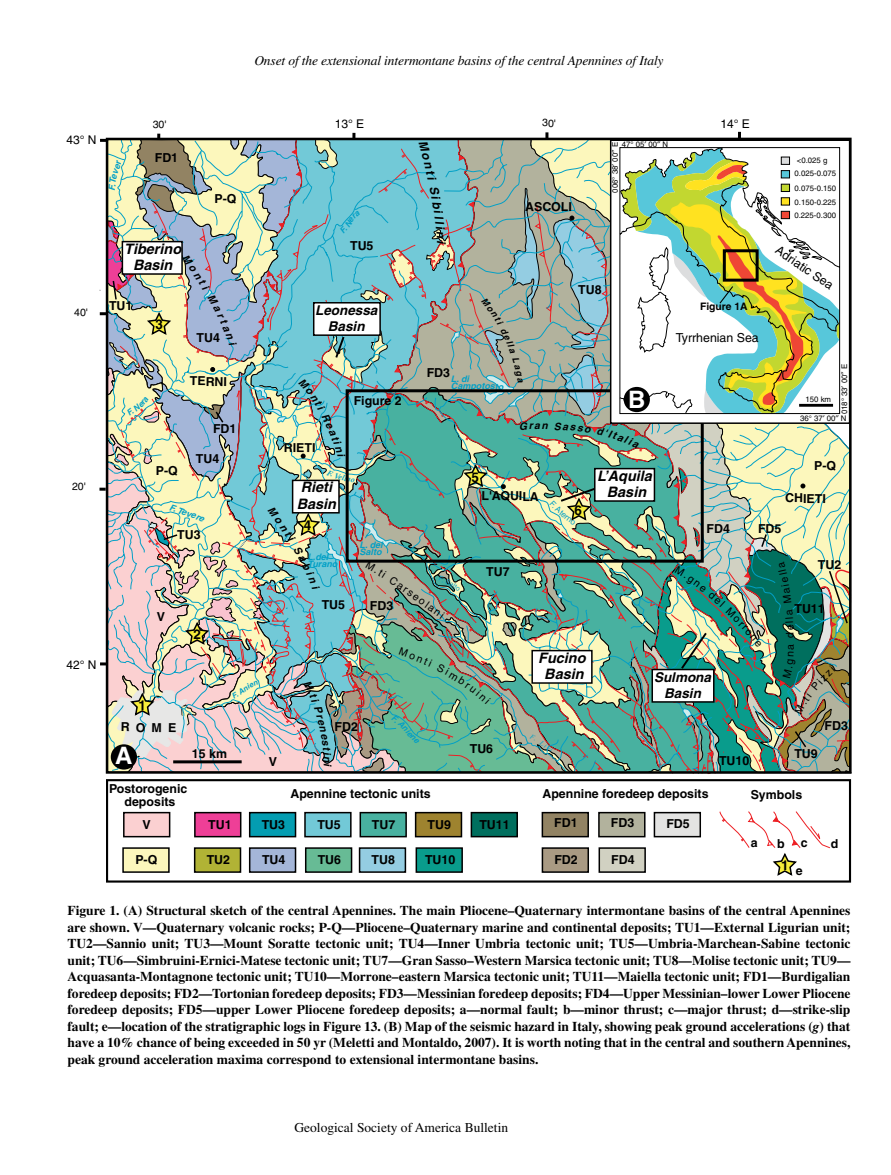
<style>
.page{position:relative;width:891px;height:1175px;background:#fff}
.page>*{position:absolute;margin:0;border:0;box-sizing:border-box;transform-origin:0 0}
.t1{font:700 24px "Helvetica";color:#fff}
.t2{font:italic 700 14.4px/16.5px "Helvetica";color:#000;text-align:center}
.t3{font:700 13.5px/16.5px "Times";color:#000;text-align:justify}
.t4{font:italic 13.5px "Times";letter-spacing:-.01em;color:#000}
.t5{font:13.5px "Times";color:#000}
.t6{font:italic 700 13.5px/16.5px "Helvetica";color:#000;text-align:center}
.t7{font:700 13.5px "Helvetica";color:#000}
.t8{font:700 12.45px/12.5px "Helvetica";color:#000;text-align:center}
.t9{font:12.45px "Helvetica";color:#000}
.t10{font:12px "Helvetica";color:#000}
.t11{font:italic 700 12px "Helvetica";color:#000}
.t12{font:10.5px "Helvetica";color:#000}
.t13{font:700 10.35px "Helvetica";color:#000}
.t14{font:italic 700 10.35px "Helvetica";color:#000}
.t15{font:italic 700 9px/7.1px "Helvetica";color:#02a0c6}
.t16{font:7.8px/14px "Helvetica";color:#000}
.s1{font-style:italic}
.s2{color:#fff}
</style>
<div class="page">
<div style="left:123px;top:812px;width:47px;height:25px;background:#fbd0d1;border:2px solid #000"></div>
<div style="left:122px;top:847px;width:48px;height:25px;background:#fcf7bc;border:2px solid #000"></div>
<div style="left:194px;top:812px;width:47px;height:25px;background:#ee3f97;border:2px solid #000"></div>
<div style="left:194px;top:847px;width:47px;height:25px;background:#b1b335;border:2px solid #000"></div>
<div style="left:249px;top:812px;width:47px;height:25px;background:#049db1;border:2px solid #000"></div>
<div style="left:249px;top:847px;width:47px;height:25px;background:#a4b6d8;border:2px solid #000"></div>
<div style="left:304px;top:812px;width:48px;height:25px;background:#72c9d7;border:2px solid #000"></div>
<div style="left:305px;top:847px;width:47px;height:25px;background:#67bb95;border:2px solid #000"></div>
<div style="left:360px;top:812px;width:47px;height:25px;background:#48b1a0;border:2px solid #000"></div>
<div style="left:359px;top:847px;width:47px;height:25px;background:#94cde2;border:2px solid #000"></div>
<div style="left:416px;top:847px;width:47px;height:25px;background:#099c8c;border:2px solid #000"></div>
<div style="left:471px;top:812px;width:47px;height:25px;background:#006f5e;border:2px solid #000"></div>
<div style="left:106px;top:779px;width:745px;height:103px;border:2px solid #000"></div>
<div style="left:542px;top:812px;width:47px;height:25px;background:#928363;border:2px solid #000"></div>
<div style="left:542px;top:847px;width:47px;height:25px;background:#a99a83;border:2px solid #000"></div>
<div style="left:598px;top:812px;width:48px;height:25px;background:#b2b29d;border:2px solid #000"></div>
<div style="left:599px;top:847px;width:47px;height:25px;background:#d1d1c2;border:2px solid #000"></div>
<div style="left:654px;top:812px;width:47px;height:25px;background:#e3e3e2;border:2px solid #000"></div>
<div style="left:415px;top:812px;width:47px;height:25px;background:#9e832f;border:2px solid #000"></div>
<svg style="left:719px;top:811px;width:111px;height:65px"></svg>
<img style="left:99px;top:131px;width:753px;height:643px">
<p class="t4" style="left:254px;top:53px;width:411px">Onset of the extensional intermontane basins of the central Apennines of Italy</p>
<p class="t10" style="left:66px;top:133px;width:32px">43° N</p>
<p class="t10" style="left:66px;top:657px;width:32px">42° N</p>
<p class="t10" style="left:335px;top:117px;width:31px">13° E</p>
<p class="t10" style="left:720px;top:117px;width:31px">14° E</p>
<p class="t8" style="left:155px;top:151px;width:25px">FD1</p>
<p class="t8" style="left:215px;top:192px;width:24px">P-Q</p>
<p class="t8" style="left:525px;top:200px;width:48px;rotate:1deg">ASCOLI</p>
<p class="t16" style="left:622px;top:137px;width:48px">47° 05 00 N</p>
<p class="t16" style="left:608px;top:193px;width:52px;rotate:-90deg">006° 38 00 E</p>
<p class="t8" style="left:636px;top:143px;width:24px">P-Q</p>
<p class="t16" style="left:795px;top:153px;width:43px">&lt;0.025 g<br>0.025-0.075<br>0.075-0.150<br>0.150-0.225</p>
<p class="t16" style="left:794px;top:208px;width:43px">0.225-0.300</p>
<p class="t2" style="left:124px;top:240px;width:58px">Tiberino<br>Basin</p>
<p class="t8" style="left:350px;top:239px;width:25px">TU5</p>
<p class="t11" style="left:449px;top:240px;width:6px;rotate:90deg">i</p>
<p class="t8" style="left:578px;top:283px;width:25px">TU8</p>
<p class="t9" style="left:781px;top:243px;width:68px;rotate:34deg">Adriatic Sea</p>
<p class="t8" style="left:109px;top:299px;width:25px">TU1</p>
<p class="t7" style="left:155px;top:316px;width:9px">3</p>
<p class="t8" style="left:197px;top:332px;width:25px">TU4</p>
<p class="t6" style="left:315px;top:301px;width:64px">Leonessa<br>Basin</p>
<p class="t13" style="left:700px;top:300px;width:49px">Figure 1A</p>
<p class="t9" style="left:676px;top:330px;width:85px">Tyrrhenian Sea</p>
<p class="t8" style="left:190px;top:374px;width:39px;rotate:1deg">TERNI</p>
<p class="t8" style="left:354px;top:394px;width:50px">Figure 2</p>
<p class="t8" style="left:427px;top:366px;width:25px">FD3</p>
<p class="t15" style="left:451px;top:375px;width:54px;rotate:1deg">L. di<br>Campotosto</p>
<h1 class="t1" style="left:628px;top:384px;width:19px">B</h1>
<p class="t16" style="left:837px;top:414px;width:52px;rotate:-90deg">018° 33 00 E</p>
<p class="t16" style="left:800px;top:411px;width:48px">36° 37 00 N</p>
<p class="t16" style="left:806px;top:392px;width:27px">150 km</p>
<p class="t8" style="left:213px;top:422px;width:25px">FD1</p>
<p class="t14" style="left:534px;top:419px;width:7px">a</p>
<p class="t8" style="left:284px;top:441px;width:33px;rotate:1deg">RIETI</p>
<p class="t8" style="left:196px;top:452px;width:25px">TU4</p>
<p class="t8" style="left:156px;top:464px;width:24px">P-Q</p>
<p class="t8" style="left:814px;top:459px;width:24px">P-Q</p>
<p class="t2" style="left:597px;top:467px;width:56px">L’Aquila<br>Basin</p>
<p class="t7" style="left:472px;top:469px;width:9px">5</p>
<p class="t2" style="left:297px;top:479px;width:41px;text-align:left">Rieti<br>Basin</p>
<p class="t8" style="left:482px;top:489px;width:59px;rotate:1deg">L'AQUILA</p>
<p class="t8" style="left:785px;top:491px;width:42px;rotate:1deg">CHIETI</p>
<p class="t7" style="left:574px;top:502px;width:9px">6</p>
<p class="t8" style="left:177px;top:527px;width:25px">TU3</p>
<p class="t8" style="left:157px;top:610px;width:10px">V</p>
<p class="t7" style="left:139px;top:696px;width:9px">1</p>
<p class="t7" style="left:194px;top:626px;width:9px">2</p>
<p class="t8" style="left:121px;top:720px;width:57px;rotate:1deg">ROME</p>
<h1 class="t1" style="left:115px;top:741px;width:19px">A</h1>
<p class="t8" style="left:192px;top:747px;width:37px">15 km</p>
<p class="t7" style="left:304px;top:517px;width:9px">4</p>
<p class="t15" style="left:308px;top:553px;width:32px;rotate:1deg">L.del<br>Turano</p>
<p class="t8" style="left:322px;top:598px;width:25px">TU5</p>
<p class="t15" style="left:360px;top:540px;width:25px;rotate:1deg">L. del<br>Salto</p>
<p class="t8" style="left:370px;top:599px;width:25px">FD3</p>
<p class="t12" style="left:418px;top:590px;width:38px;rotate:36deg">eolani</p>
<p class="t8" style="left:486px;top:565px;width:25px">TU7</p>
<p class="t8" style="left:269px;top:755px;width:10px">V</p>
<p class="t8" style="left:335px;top:720px;width:25px">FD2</p>
<p class="t8" style="left:470px;top:742px;width:25px">TU6</p>
<p class="t2" style="left:538px;top:649px;width:49px">Fucino<br>Basin</p>
<p class="t8" style="left:707px;top:522px;width:25px">FD4</p>
<p class="t8" style="left:758px;top:522px;width:25px">FD5</p>
<p class="t8" style="left:818px;top:558px;width:25px">TU2</p>
<p class="t8" style="left:794px;top:602px;width:32px">TU11</p>
<p class="t6" style="left:654px;top:668px;width:59px">Sulmona<br>Basin</p>
<p class="t8" style="left:719px;top:754px;width:32px">TU10</p>
<p class="t8" style="left:794px;top:747px;width:25px">TU9</p>
<p class="t8" style="left:825px;top:718px;width:25px">FD3</p>
<p class="t8" style="left:109px;top:782px;width:80px">Postorogenic deposits</p>
<p class="t8" style="left:290px;top:787px;width:142px">Apennine tectonic units</p>
<p class="t8" style="left:142px;top:818px;width:10px">V</p>
<p class="t8" style="left:135px;top:853px;width:24px">P-Q</p>
<p class="t8" style="left:542px;top:787px;width:168px">Apennine foredeep deposits</p>
<p class="t8" style="left:554px;top:816px;width:25px">FD1</p>
<p class="t8" style="left:554px;top:853px;width:25px">FD2</p>
<p class="t8" style="left:611px;top:816px;width:25px">FD3</p>
<p class="t8" style="left:611px;top:852px;width:25px">FD4</p>
<p class="t8" style="left:428px;top:818px;width:25px">TU9</p>
<p class="t8" style="left:666px;top:817px;width:25px">FD5</p>
<p class="t8" style="left:208px;top:818px;width:25px">TU1</p>
<p class="t8" style="left:207px;top:853px;width:25px">TU2</p>
<p class="t8" style="left:262px;top:818px;width:25px">TU3</p>
<p class="t8" style="left:262px;top:853px;width:25px">TU4</p>
<p class="t8" style="left:317px;top:818px;width:25px">TU5</p>
<p class="t8" style="left:318px;top:853px;width:25px">TU6</p>
<p class="t8" style="left:372px;top:818px;width:25px">TU7</p>
<p class="t8" style="left:372px;top:853px;width:25px">TU8</p>
<p class="t8" style="left:425px;top:853px;width:32px">TU10</p>
<p class="t8" style="left:479px;top:818px;width:32px">TU11</p>
<p class="t8" style="left:751px;top:787px;width:53px">Symbols</p>
<p class="t8" style="left:751px;top:836px;width:8px">a</p>
<p class="t8" style="left:777px;top:837px;width:9px">b</p>
<p class="t8" style="left:801px;top:836px;width:8px">c</p>
<p class="t8" style="left:831px;top:837px;width:9px">d</p>
<p class="t8" style="left:796px;top:864px;width:8px">e</p>
<p class="t7" style="left:781px;top:857px;width:9px">1</p>
<p class="t3" style="left:68px;top:902px;width:785px">Figure 1. (A) Structural sketch of the central Apennines. The main Pliocene–Quaternary intermontane basins of the central Apennines are shown. V—Quaternary volcanic rocks; P-Q—Pliocene–Quaternary marine and continental deposits; TU1—External Ligurian unit; TU2—Sannio unit; TU3—Mount Soratte tectonic unit; TU4—Inner Umbria tectonic unit; TU5—Umbria-Marchean-Sabine tectonic unit; TU6—Simbruini-Ernici-Matese tectonic unit; TU7—Gran Sasso–Western Marsica tectonic unit; TU8—Molise tectonic unit; TU9— Acquasanta-Montagnone tectonic unit; TU10—Morrone–eastern Marsica tectonic unit; TU11—Maiella tectonic unit; FD1—Burdigalian foredeep deposits; FD2—Tortonian foredeep deposits; FD3—Messinian foredeep deposits; FD4—Upper Messinian–lower Lower Pliocene foredeep deposits; FD5—upper Lower Pliocene foredeep deposits; a—normal fault; b—minor thrust; c—major thrust; d—strike-slip fault; e—location of the stratigraphic logs in Figure 13. (B) Map of the seismic hazard in Italy, showing peak ground accelerations (<span class="s1">g</span>) that have a 10% chance of being exceeded in 50 yr (Meletti and Montaldo, 2007). It is worth noting that in the central and southern Apennines, peak ground acceleration maxima correspond to extensional intermontane basins.</p>
<p class="t5" style="left:294px;top:1119px;width:331px">Geological Society of America Bulletin<span class="s2">, v. 1XX, no. XX/XX</span></p>
</div>
